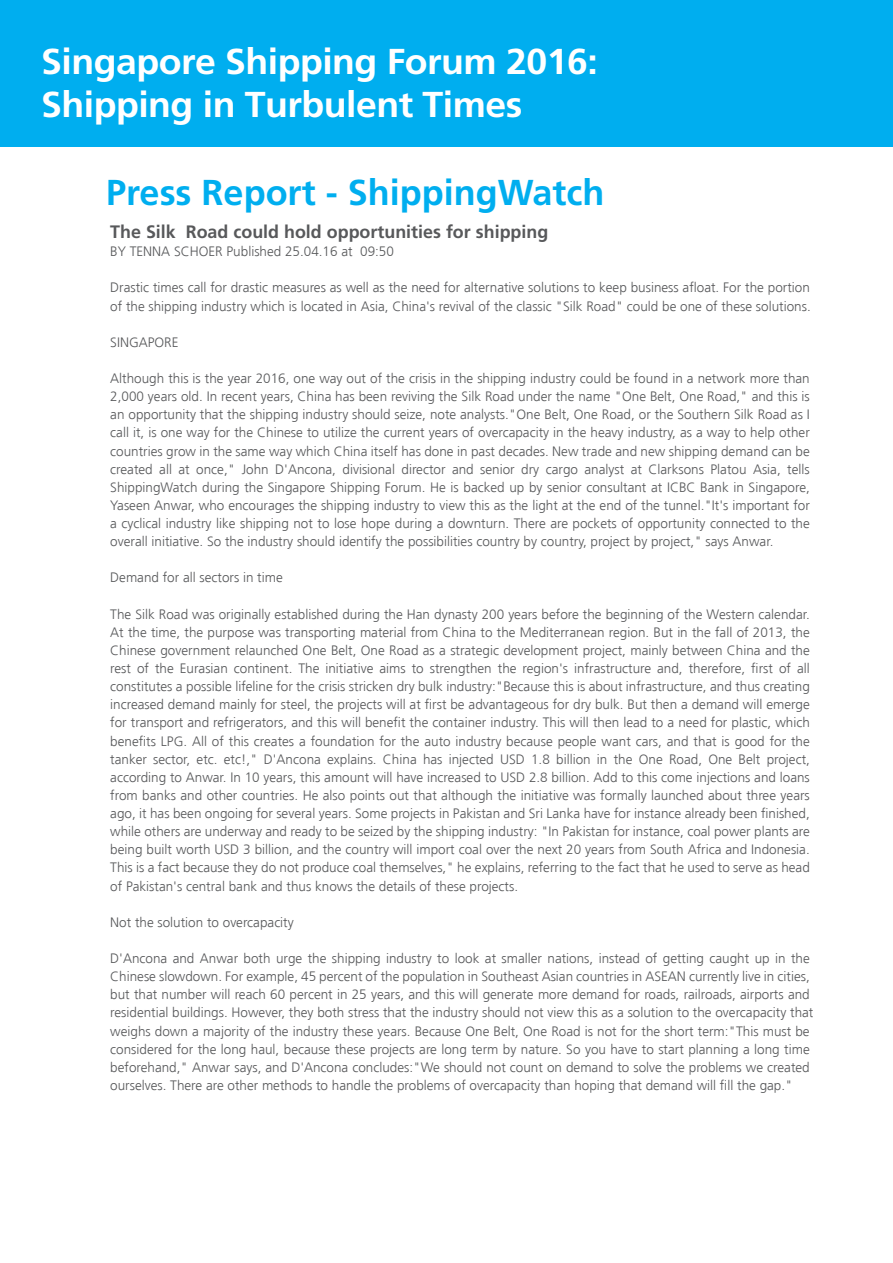
<style>
.page{position:relative;width:893px;height:1263px;background:#fff}
.page>*{position:absolute;margin:0;border:0;box-sizing:border-box;transform-origin:0 0}
.t1{font:700 36px/43.2px "Frutiger LT Std";letter-spacing:-.015em;color:#fff;scale:1.04 1}
.t2{font:700 36px "Frutiger LT Std";color:#00aeef}
.t3{font:700 18px "Frutiger LT Std";color:#58595b}
.t4{font:300 13.65px/18.1px "Frutiger LT Std";color:#58595b}
</style>
<div class="page">
<div style="left:0;top:0;width:893px;height:147px;background:#00aeef"></div>
<h1 class="t1" style="left:41px;top:40px;width:537px">Singapore Shipping Forum 2016:<br>Shipping in Turbulent Times</h1>
<h1 class="t2" style="left:106px;top:171px;width:500px">Press Report - ShippingWatch</h1>
<h2 class="t3" style="left:110px;top:221px;width:440px">The Silk Road could hold opportunities for shipping</h2>
<p class="t4" style="left:110px;top:243px;width:285px">BY TENNA SCHOER Published 25.04.16 at 09:50</p>
<p class="t4" style="left:110px;top:279px;width:702px">Drastic times call for drastic measures as well as the need for alternative solutions to keep business afloat. For the portion of the shipping industry which is located in Asia, China's revival of the classic "Silk Road" could be one of these solutions.</p>
<p class="t4" style="left:110px;top:333px;width:70px">SINGAPORE</p>
<p class="t4" style="left:110px;top:369px;width:701px;text-align:justify">Although this is the year 2016, one way out of the crisis in the shipping industry could be found in a network more than 2,000 years old. In recent years, China has been reviving the Silk Road under the name "One Belt, One Road," and this is an opportunity that the shipping industry should seize, note analysts."One Belt, One Road, or the Southern Silk Road as I call it, is one way for the Chinese to utilize the current years of overcapacity in the heavy industry, as a way to help other countries grow in the same way which China itself has done in past decades. New trade and new shipping demand can be created all at once," John D'Ancona, divisional director and senior dry cargo analyst at Clarksons Platou Asia, tells ShippingWatch during the Singapore Shipping Forum. He is backed up by senior consultant at ICBC Bank in Singapore, Yaseen Anwar, who encourages the shipping industry to view this as the light at the end of the tunnel."It's important for a cyclical industry like shipping not to lose hope during a downturn. There are pockets of opportunity connected to the overall initiative. So the industry should identify the possibilities country by country, project by project," says Anwar.</p>
<p class="t4" style="left:110px;top:569px;width:174px">Demand for all sectors in time</p>
<p class="t4" style="left:110px;top:605px;width:701px;text-align:justify">The Silk Road was originally established during the Han dynasty 200 years before the beginning of the Western calendar.<br>At the time, the purpose was transporting material from China to the Mediterranean region. But in the fall of 2013, the Chinese government relaunched One Belt, One Road as a strategic development project, mainly between China and the rest of the Eurasian continent. The initiative aims to strengthen the region's infrastructure and, therefore, first of all constitutes a possible lifeline for the crisis stricken dry bulk industry:"Because this is about infrastructure, and thus creating increased demand mainly for steel, the projects will at first be advantageous for dry bulk. But then a demand will emerge for transport and refrigerators, and this will benefit the container industry. This will then lead to a need for plastic, which benefits LPG. All of this creates a foundation for the auto industry because people want cars, and that is good for the tanker sector, etc. etc!," D'Ancona explains. China has injected USD 1.8 billion in the One Road, One Belt project, according to Anwar. In 10 years, this amount will have increased to USD 2.8 billion. Add to this come injections and loans from banks and other countries. He also points out that although the initiative was formally launched about three years ago, it has been ongoing for several years. Some projects in Pakistan and Sri Lanka have for instance already been finished, while others are underway and ready to be seized by the shipping industry: "In Pakistan for instance, coal power plants are being built worth USD 3 billion, and the country will import coal over the next 20 years from South Africa and Indonesia.<br>This is a fact because they do not produce coal themselves," he explains, referring to the fact that he used to serve as head of Pakistan's central bank and thus knows the details of these projects.</p>
<p class="t4" style="left:110px;top:913px;width:185px">Not the solution to overcapacity</p>
<p class="t4" style="left:110px;top:949px;width:705px">D'Ancona and Anwar both urge the shipping industry to look at smaller nations, instead of getting caught up in the Chinese slowdown. For example, 45 percent of the population in Southeast Asian countries in ASEAN currently live in cities, but that number will reach 60 percent in 25 years, and this will generate more demand for roads, railroads, airports and residential buildings. However, they both stress that the industry should not view this as a solution to the overcapacity that weighs down a majority of the industry these years. Because One Belt, One Road is not for the short term:"This must be considered for the long haul, because these projects are long term by nature. So you have to start planning a long time beforehand," Anwar says, and D'Ancona concludes:"We should not count on demand to solve the problems we created ourselves. There are other methods to handle the problems of overcapacity than hoping that demand will fill the gap."</p>
</div>
